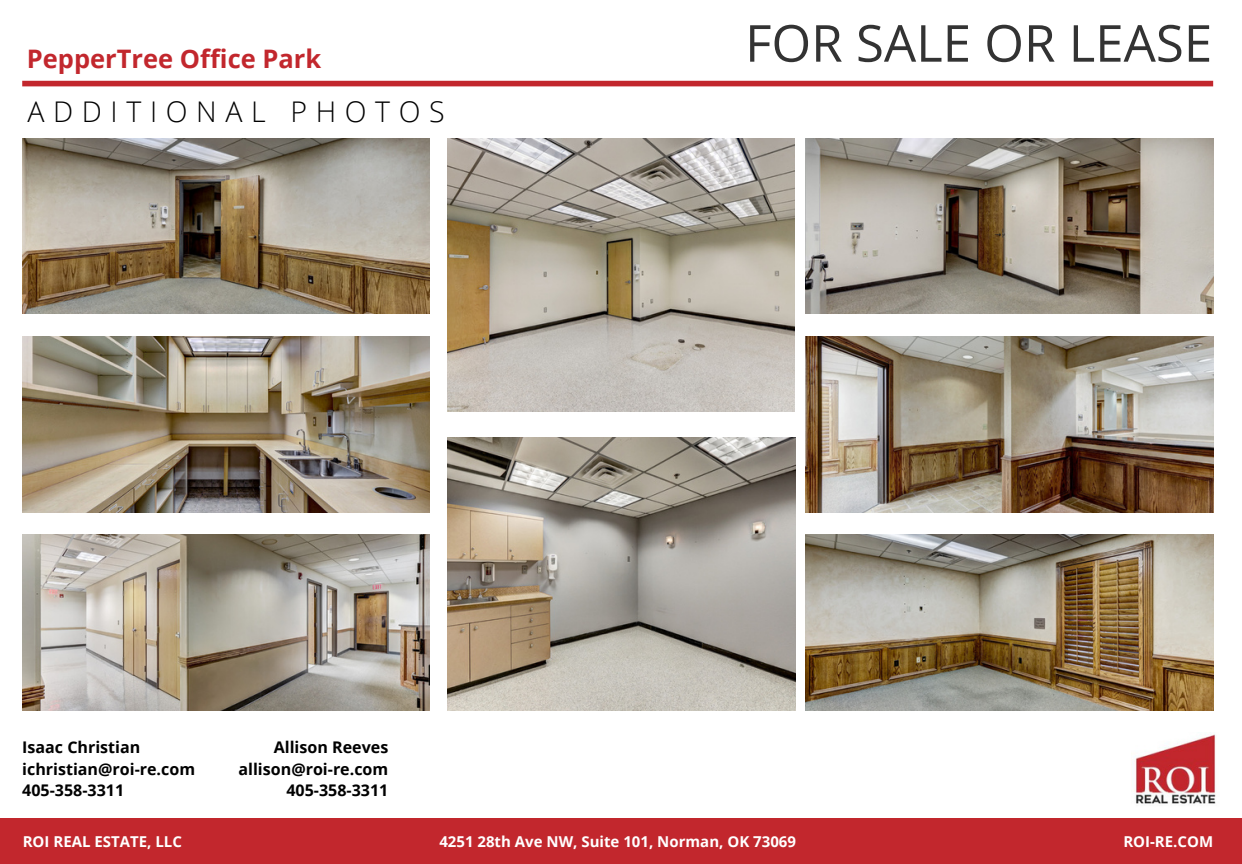
<style>
.page{position:relative;width:1242px;height:864px;background:#fff}
.page>*{position:absolute;margin:0;border:0;box-sizing:border-box;transform-origin:0 0}
.t1{font:51px "Open Sans";color:#333}
.t2{font:300 28.5px "Open Sans";letter-spacing:.305em;color:#000}
.t3{font:700 25.5px "Open Sans";color:#c2272d}
.t4{font:700 16.05px "Open Sans";color:#000}
.t5{font:700 15px "Open Sans";color:#fff}
</style>
<div class="page">
<div style="left:0;top:818px;width:1242px;height:46px;background:#c2272d"></div>
<div style="left:22px;top:81px;width:1191px;height:5px;background:#c2272d"></div>
<img style="left:1134px;top:732px;width:82px;height:72px">
<img style="left:448px;top:138px;width:346px;height:274px">
<img style="left:448px;top:437px;width:348px;height:274px">
<img style="left:22px;top:138px;width:407px;height:176px">
<img style="left:22px;top:337px;width:407px;height:175px">
<img style="left:22px;top:535px;width:407px;height:175px">
<img style="left:806px;top:138px;width:407px;height:176px">
<img style="left:806px;top:337px;width:407px;height:175px">
<img style="left:806px;top:535px;width:407px;height:175px">
<p class="t3" style="left:27px;top:40px;width:296px">PepperTree Office Park</p>
<p class="t2" style="left:27px;top:92px;width:419px">ADDITIONAL PHOTOS</p>
<p class="t4" style="left:22px;top:736px;width:120px">Isaac Christian</p>
<p class="t4" style="left:22px;top:758px;width:174px">ichristian@roi-re.com</p>
<p class="t4" style="left:22px;top:779px;width:103px">405-358-3311</p>
<p class="t4" style="left:274px;top:736px;width:116px">Allison Reeves</p>
<p class="t4" style="left:238px;top:758px;width:151px">allison@roi-re.com</p>
<p class="t4" style="left:286px;top:779px;width:103px">405-358-3311</p>
<h4 class="t1" style="left:745px;top:7px;width:469px">FOR SALE OR LEASE</h4>
<p class="t5" style="left:23px;top:831px;width:161px">ROI REAL ESTATE, LLC</p>
<p class="t5" style="left:439px;top:831px;width:358px">4251 28th Ave NW, Suite 101, Norman, OK 73069</p>
<p class="t5" style="left:1123px;top:831px;width:91px">ROI-RE.COM</p>
</div>
